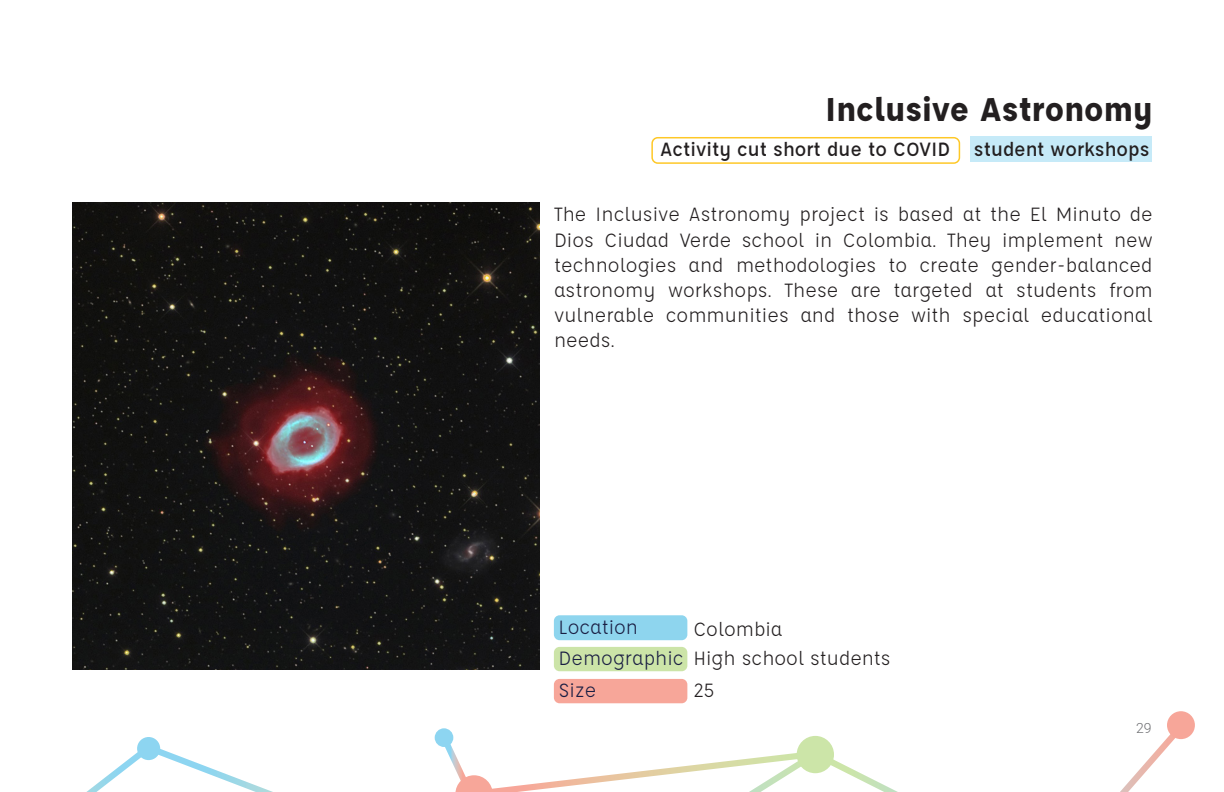
<style>
.page{position:relative;width:1224px;height:792px;background:#fff}
.page>*{position:absolute;margin:0;border:0;box-sizing:border-box;transform-origin:0 0}
.t1{font:700 36px "Affogato";color:#231f20}
.t2{font:21px/25.2px "Affogato";color:#231f20;text-align:justify}
.t3{font:500 21px "Affogato";color:#231f20}
.t4{font:21px "Affogato";color:#1a1e43}
.t5{font:300 14px "Roboto";color:#6c6d70}
</style>
<div class="page">
<svg style="left:1167px;top:711px;width:28px;height:28px"></svg>
<svg style="left:86px;top:717px;width:1105px;height:75px"></svg>
<div style="left:137px;top:737px;width:23px;height:23px;background:#8dd5f1;border-radius:50%"></div>
<div style="left:435px;top:728px;width:18px;height:19px;background:#8dd5f1;border-radius:50%"></div>
<img style="left:73px;top:202px;width:467px;height:467px">
<div style="left:554px;top:615px;width:133px;height:25px;background:#8ed5ee;border-radius:6px"></div>
<div style="left:554px;top:647px;width:133px;height:24px;background:#cce4a8;border-radius:6px"></div>
<div style="left:554px;top:679px;width:133px;height:24px;background:#f7a699;border-radius:6px"></div>
<div style="left:970px;top:137px;width:182px;height:25px;background:#c6eaf8"></div>
<div style="left:651px;top:137px;width:309px;height:27px;border:2px solid #fec827;border-radius:6px"></div>
<p class="t1" style="left:825px;top:86px;width:329px">Inclusive Astronomy</p>
<p class="t3" style="left:660px;top:136px;width:292px">Activity cut short due to COVID</p>
<p class="t3" style="left:974px;top:136px;width:177px">student workshops</p>
<p class="t2" style="left:554px;top:202px;width:600px">The Inclusive Astronomy project is based at the El Minuto de Dios Ciudad Verde school in Colombia. They implement new technologies and methodologies to create gender-balanced astronomy workshops. These are targeted at students from vulnerable communities and those with special educational needs.</p>
<p class="t4" style="left:559px;top:614px;width:81px">Location</p>
<p class="t4" style="left:559px;top:645px;width:127px">Demographic</p>
<p class="t4" style="left:559px;top:677px;width:39px">Size</p>
<p class="t2" style="left:693px;top:616px;width:91px">Colombia</p>
<p class="t2" style="left:693px;top:645px;width:199px">High school students</p>
<p class="t2" style="left:693px;top:677px;width:23px">25</p>
<p class="t5" style="left:1136px;top:719px;width:17px">29</p>
</div>
